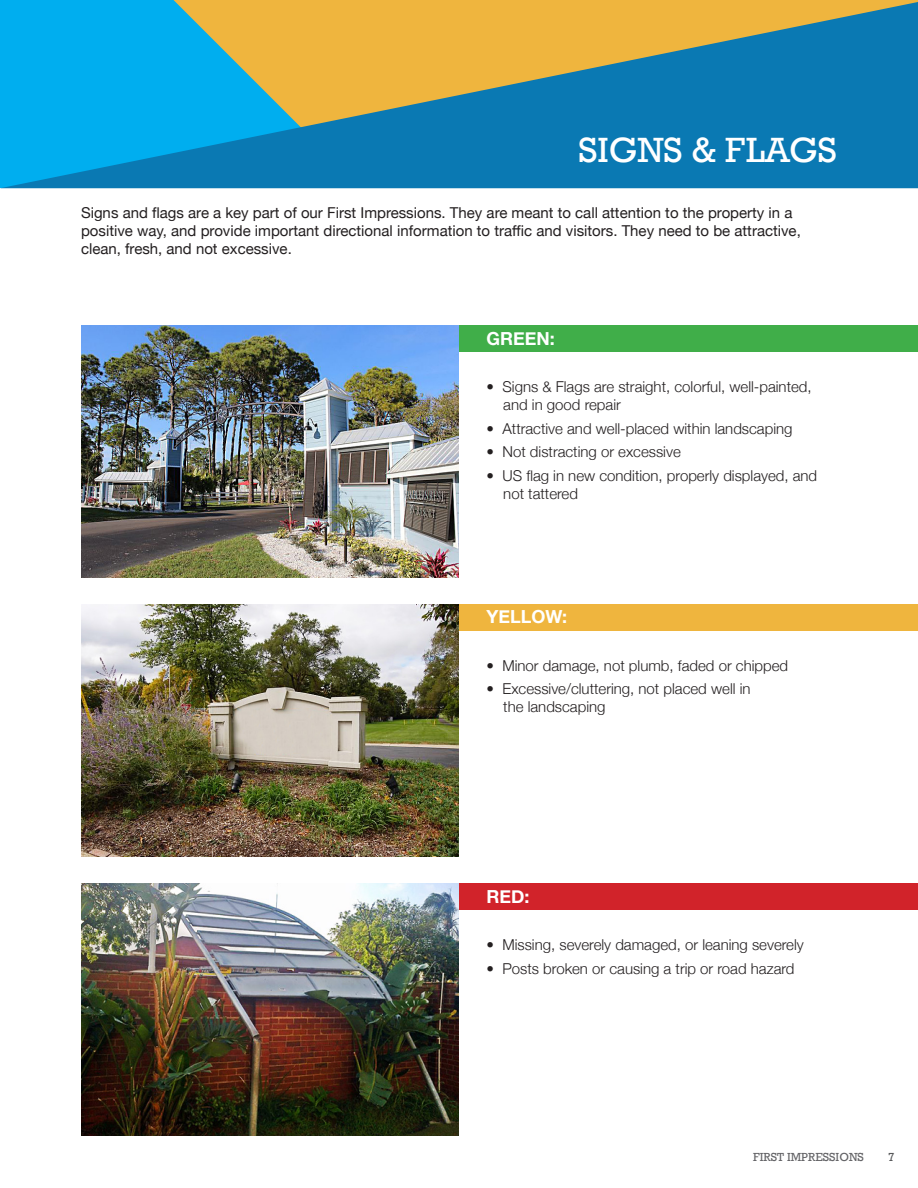
<style>
.page{position:relative;width:918px;height:1188px;background:#fff}
.page>*{position:absolute;margin:0;border:0;box-sizing:border-box;transform-origin:0 0}
.CONTENT_TITLE{font:36px "Rockwell";color:#fff}
.CONTENT_BODY{font:700 18px "Helvetica Neue";color:#fff}
.CONTENT_BODY-2{font:300 15px/18px "Helvetica Neue";color:#231f20}
.Content_Intros{font:15px/18px "Helvetica Neue";color:#231f20}
.CONTENT_BODY-3{font:12px "Rockwell";color:#636366}
.t1{font:12px "Rockwell";color:#57585a}
</style>
<div class="page">
<div style="left:428px;top:325px;width:490px;height:27px;background:#40ae49"></div>
<div style="left:428px;top:604px;width:490px;height:28px;background:#efb53e"></div>
<div style="left:428px;top:884px;width:490px;height:26px;background:#d1232a"></div>
<svg style="left:0;top:0;width:918px;height:188px;background:#4795a0"></svg>
<img style="left:81px;top:884px;width:378px;height:252px">
<img style="left:81px;top:325px;width:378px;height:252px">
<img style="left:81px;top:604px;width:378px;height:252px">
<p class="CONTENT_TITLE" style="left:578px;top:129px;width:260px">SIGNS &amp; FLAGS</p>
<p class="Content_Intros" style="left:81px;top:205px;width:721px">Signs and flags are a key part of our First Impressions. They are meant to call attention to the property in a positive way, and provide important directional information to traffic and visitors. They need to be attractive, clean, fresh, and not excessive.</p>
<p class="CONTENT_BODY" style="left:487px;top:324px;width:70px">GREEN:</p>
<p class="CONTENT_BODY-2" style="left:503px;top:376px;width:310px;text-indent:-17px">• Signs &amp; Flags are straight, colorful, well-painted, and in good repair</p>
<p class="CONTENT_BODY-2" style="left:487px;top:418px;width:307px">• Attractive and well-placed within landscaping</p>
<p class="CONTENT_BODY-2" style="left:487px;top:442px;width:196px">• Not distracting or excessive</p>
<p class="CONTENT_BODY-2" style="left:503px;top:465px;width:315px;text-indent:-17px">• US flag in new condition, properly displayed, and not tattered</p>
<p class="CONTENT_BODY" style="left:487px;top:603px;width:82px">YELLOW:</p>
<p class="CONTENT_BODY-2" style="left:487px;top:655px;width:303px">• Minor damage, not plumb, faded or chipped</p>
<p class="CONTENT_BODY-2" style="left:503px;top:679px;width:249px;text-indent:-17px">• Excessive/cluttering, not placed well in the landscaping</p>
<p class="CONTENT_BODY" style="left:487px;top:882px;width:45px">RED:</p>
<p class="CONTENT_BODY-2" style="left:487px;top:934px;width:319px">• Missing, severely damaged, or leaning severely</p>
<p class="CONTENT_BODY-2" style="left:487px;top:958px;width:309px">• Posts broken or causing a trip or road hazard</p>
<p class="CONTENT_BODY-3" style="left:753px;top:1150px;width:112px">FIRST IMPRESSIONS</p>
<p class="t1" style="left:888px;top:1150px;width:8px">7</p>
</div>
